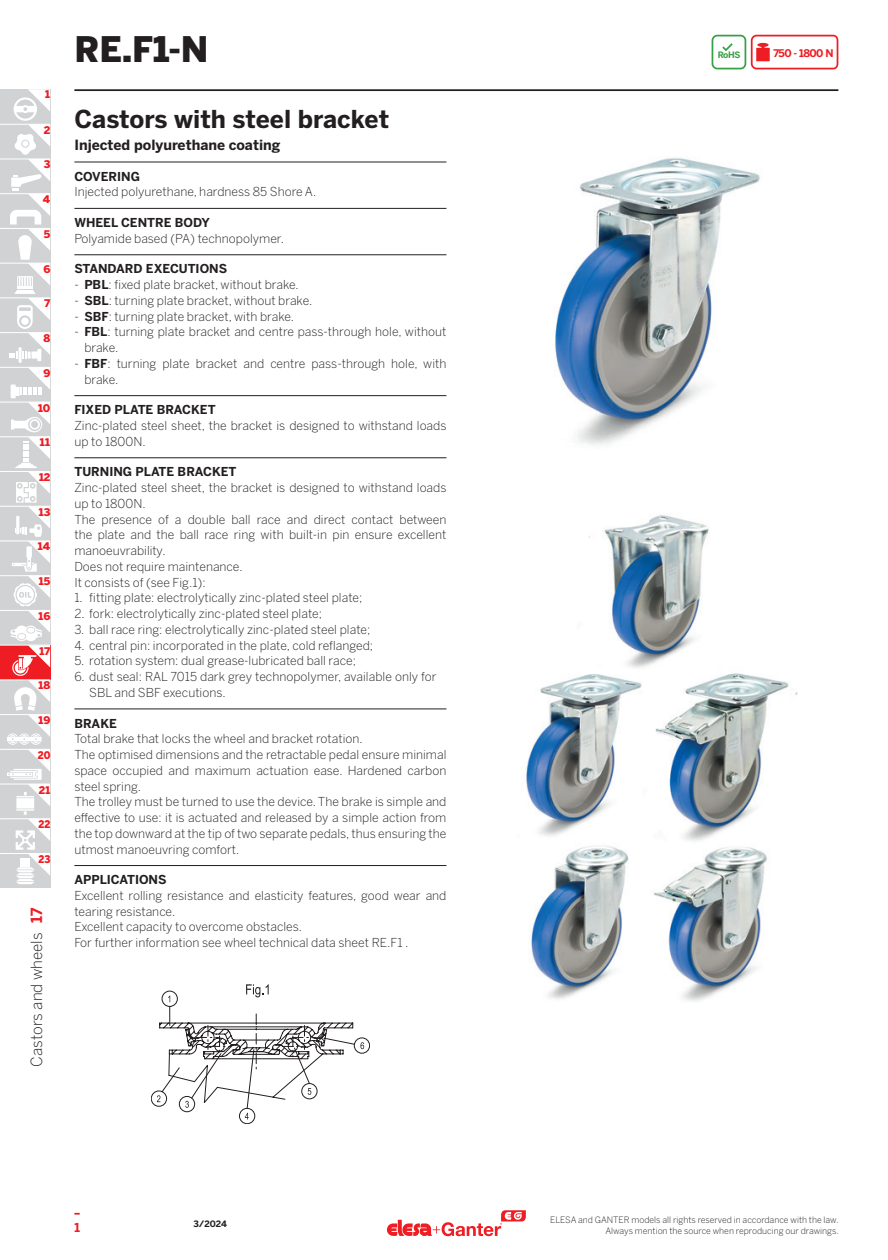
<style>
.page{position:relative;width:888px;height:1260px;background:#fff}
.page>*{position:absolute;margin:0;border:0;box-sizing:border-box;transform-origin:0 0}
.series{font:900 35px "Benton Sans";color:#231f20}
.subtitle_eg{font:700 24.5px "Benton Sans";color:#231f20}
.t1{font:300 15.4px "Benton Sans";color:#231f20}
.t2{font:700 15.4px "Benton Sans";color:#ee1d23}
.subtitle_eg_sec{font:700 14px "Benton Sans";color:#231f20}
.description{font:300 12.25px/15.8px "Benton Sans";color:#231f20}
.t3{font:700 12.25px "Benton Sans";color:#231f20}
.t4{font:700 12.25px "Benton Sans";color:#ee1d23}
.t5{font:900 10.5px "Benton Sans";color:#ee1d23}
.t6{font:700 10.5px "Benton Sans";letter-spacing:-.05em;color:#ee1d23}
.t7{font:900 10.5px "Benton Sans";color:#ee1d23;scale:.9 1}
.t8{font:300 8.75px "Benton Sans";color:#231f20}
.t9{font:700 8.75px "Benton Sans";color:#231f20}
.t10{font:700 8.75px "Benton Sans";color:#399f47}
.s1{font-weight:700}
</style>
<div class="page">
<svg style="left:74px;top:1213px;width:6px;height:2px"></svg>
<hr style="left:74px;top:89px;width:764px;height:2px;background:#231f20">
<div style="left:0;top:749px;width:50px;height:35px;background:#d1d2d4"></div>
<div style="left:0;top:715px;width:50px;height:34px;background:#d1d2d4"></div>
<div style="left:0;top:853px;width:50px;height:35px;background:#d1d2d4"></div>
<div style="left:0;top:819px;width:50px;height:34px;background:#d1d2d4"></div>
<div style="left:0;top:784px;width:50px;height:35px;background:#d1d2d4"></div>
<div style="left:0;top:159px;width:50px;height:35px;background:#d1d2d4"></div>
<div style="left:0;top:194px;width:50px;height:34px;background:#d1d2d4"></div>
<div style="left:0;top:124px;width:50px;height:35px;background:#d1d2d4"></div>
<div style="left:0;top:90px;width:50px;height:34px;background:#d1d2d4"></div>
<hr style="left:0;top:124px;width:50px;height:1px;background:#fff">
<div style="left:0;top:228px;width:50px;height:35px;background:#d1d2d4"></div>
<div style="left:0;top:263px;width:50px;height:35px;background:#d1d2d4"></div>
<div style="left:0;top:298px;width:50px;height:35px;background:#d1d2d4"></div>
<div style="left:0;top:333px;width:50px;height:34px;background:#d1d2d4"></div>
<div style="left:0;top:367px;width:50px;height:35px;background:#d1d2d4"></div>
<div style="left:0;top:402px;width:50px;height:35px;background:#d1d2d4"></div>
<div style="left:0;top:437px;width:50px;height:35px;background:#d1d2d4"></div>
<div style="left:0;top:472px;width:50px;height:34px;background:#d1d2d4"></div>
<div style="left:0;top:506px;width:50px;height:35px;background:#d1d2d4"></div>
<div style="left:0;top:541px;width:50px;height:35px;background:#d1d2d4"></div>
<div style="left:0;top:576px;width:50px;height:34px;background:#d1d2d4"></div>
<div style="left:0;top:610px;width:50px;height:35px;background:#d1d2d4"></div>
<div style="left:0;top:645px;width:50px;height:35px;background:#ee1d23"></div>
<div style="left:0;top:680px;width:50px;height:35px;background:#d1d2d4"></div>
<hr style="left:0;top:159px;width:50px;height:1px;background:#fff">
<hr style="left:0;top:193px;width:50px;height:1px;background:#fff">
<hr style="left:0;top:228px;width:50px;height:1px;background:#fff">
<hr style="left:0;top:263px;width:50px;height:1px;background:#fff">
<hr style="left:0;top:298px;width:50px;height:1px;background:#fff">
<hr style="left:0;top:332px;width:50px;height:1px;background:#fff">
<hr style="left:0;top:367px;width:50px;height:1px;background:#fff">
<hr style="left:0;top:402px;width:50px;height:1px;background:#fff">
<hr style="left:0;top:436px;width:50px;height:1px;background:#fff">
<hr style="left:0;top:471px;width:50px;height:1px;background:#fff">
<hr style="left:0;top:506px;width:50px;height:1px;background:#fff">
<hr style="left:0;top:541px;width:50px;height:1px;background:#fff">
<hr style="left:0;top:575px;width:50px;height:1px;background:#fff">
<hr style="left:0;top:610px;width:50px;height:1px;background:#fff">
<hr style="left:0;top:645px;width:50px;height:1px;background:#fff">
<hr style="left:0;top:679px;width:50px;height:1px;background:#fff">
<hr style="left:0;top:714px;width:50px;height:1px;background:#fff">
<hr style="left:0;top:749px;width:50px;height:1px;background:#fff">
<hr style="left:0;top:784px;width:50px;height:1px;background:#fff">
<hr style="left:0;top:818px;width:50px;height:1px;background:#fff">
<hr style="left:0;top:853px;width:50px;height:1px;background:#fff">
<hr style="left:7px;top:773px;width:25px;height:3px;background:#fff">
<hr style="left:7px;top:737px;width:35px;height:4px;background:#fff">
<svg style="left:8px;top:89px;width:42px;height:795px"></svg>
<svg style="left:387px;top:1210px;width:139px;height:26px"></svg>
<svg style="left:712px;top:35px;width:126px;height:34px"></svg>
<hr style="left:74px;top:162px;width:372px;height:1px;background:#231f20">
<hr style="left:74px;top:208px;width:372px;height:1px;background:#231f20">
<hr style="left:74px;top:254px;width:372px;height:1px;background:#231f20">
<hr style="left:74px;top:395px;width:372px;height:1px;background:#231f20">
<hr style="left:74px;top:457px;width:372px;height:1px;background:#231f20">
<hr style="left:74px;top:709px;width:372px;height:1px;background:#231f20">
<hr style="left:74px;top:865px;width:372px;height:1px;background:#231f20">
<div style="left:239px;top:1108px;width:16px;height:16px;border:1px solid #231f20;border-radius:50%"></div>
<svg style="left:151px;top:984px;width:219px;height:136px"></svg>
<img style="left:555px;top:158px;width:205px;height:288px">
<img style="left:526px;top:514px;width:272px;height:488px">
<p class="t5" style="left:45px;top:87px;width:6px">1</p>
<p class="t5" style="left:44px;top:122px;width:8px">2</p>
<p class="t5" style="left:44px;top:157px;width:8px">3</p>
<p class="t5" style="left:43px;top:192px;width:9px">4</p>
<p class="t5" style="left:44px;top:226px;width:8px">5</p>
<p class="t5" style="left:43px;top:261px;width:9px">6</p>
<p class="t5" style="left:44px;top:296px;width:7px">7</p>
<p class="t5" style="left:43px;top:330px;width:8px">8</p>
<p class="t5" style="left:43px;top:365px;width:9px">9</p>
<p class="t5" style="left:38px;top:400px;width:14px">10</p>
<p class="t5" style="left:40px;top:435px;width:12px">11</p>
<p class="t5" style="left:39px;top:469px;width:13px">12</p>
<p class="t5" style="left:39px;top:504px;width:13px">13</p>
<p class="t5" style="left:38px;top:539px;width:14px">14</p>
<p class="t5" style="left:39px;top:574px;width:13px">15</p>
<p class="t5" style="left:38px;top:608px;width:13px">16</p>
<p class="t5" style="left:40px;top:643px;width:12px">17</p>
<p class="t5" style="left:39px;top:678px;width:13px">18</p>
<p class="t5" style="left:38px;top:712px;width:13px">19</p>
<p class="t7" style="left:38px;top:747px;width:16px">20</p>
<p class="t5" style="left:39px;top:782px;width:13px">21</p>
<p class="t7" style="left:39px;top:817px;width:15px">22</p>
<p class="t7" style="left:38px;top:851px;width:15px">23</p>
<p class="t2" style="left:25px;top:923px;width:16px;rotate:-90deg">17</p>
<p class="t1" style="left:26px;top:1067px;width:136px;rotate:-90deg">Castors and wheels</p>
<p class="series" style="left:74px;top:23px;width:136px">RE.F1-N</p>
<p class="subtitle_eg" style="left:74px;top:101px;width:316px">Castors with steel bracket</p>
<p class="subtitle_eg_sec" style="left:74px;top:135px;width:208px">Injected polyurethane coating</p>
<p class="t3" style="left:74px;top:167px;width:67px">COVERING</p>
<p class="description" style="left:74px;top:183px;width:243px">Injected polyurethane, hardness 85 Shore A.</p>
<p class="t3" style="left:74px;top:214px;width:137px">WHEEL CENTRE BODY</p>
<p class="description" style="left:74px;top:230px;width:211px">Polyamide based (PA) technopolymer.</p>
<p class="t3" style="left:74px;top:260px;width:154px">STANDARD EXECUTIONS</p>
<p class="description" style="left:74px;top:276px;width:226px">- <span class="s1">PBL</span>: fixed plate bracket, without brake.</p>
<p class="description" style="left:74px;top:292px;width:239px">- <span class="s1">SBL</span>: turning plate bracket, without brake.</p>
<p class="description" style="left:74px;top:308px;width:221px">- <span class="s1">SBF</span>: turning plate bracket, with brake.</p>
<p class="description" style="left:84px;top:323px;width:364px;text-indent:-10px">- <span class="s1">FBL</span>: turning plate bracket and centre pass-through hole, without brake.</p>
<p class="description" style="left:84px;top:355px;width:364px;text-indent:-10px">- <span class="s1">FBF</span>: turning plate bracket and centre pass-through hole, with brake.</p>
<p class="t3" style="left:74px;top:401px;width:143px">FIXED PLATE BRACKET</p>
<p class="description" style="left:74px;top:417px;width:374px">Zinc-plated steel sheet, the bracket is designed to withstand loads up to 1800N.</p>
<p class="t3" style="left:74px;top:463px;width:164px">TURNING PLATE BRACKET</p>
<p class="description" style="left:74px;top:479px;width:374px">Zinc-plated steel sheet, the bracket is designed to withstand loads up to 1800N.</p>
<p class="description" style="left:74px;top:511px;width:374px;text-align:justify">The presence of a double ball race and direct contact between the plate and the ball race ring with built-in pin ensure excellent manoeuvrability.</p>
<p class="description" style="left:74px;top:558px;width:170px">Does not require maintenance.</p>
<p class="description" style="left:74px;top:574px;width:133px">It consists of (see Fig.1):</p>
<p class="description" style="left:74px;top:589px;width:289px">1. fitting plate: electrolytically zinc-plated steel plate;</p>
<p class="description" style="left:74px;top:605px;width:249px">2. fork: electrolytically zinc-plated steel plate;</p>
<p class="description" style="left:74px;top:621px;width:297px">3. ball race ring: electrolytically zinc-plated steel plate;</p>
<p class="description" style="left:74px;top:637px;width:300px">4. central pin: incorporated in the plate, cold reflanged;</p>
<p class="description" style="left:74px;top:652px;width:283px">5. rotation system: dual grease-lubricated ball race;</p>
<p class="description" style="left:89px;top:668px;width:349px;text-indent:-15px">6. dust seal: RAL 7015 dark grey technopolymer, available only for<br>SBL and SBF executions.</p>
<p class="t3" style="left:74px;top:714px;width:44px">BRAKE</p>
<p class="description" style="left:74px;top:730px;width:290px">Total brake that locks the wheel and bracket rotation.</p>
<p class="description" style="left:74px;top:746px;width:374px;text-align:justify">The optimised dimensions and the retractable pedal ensure minimal space occupied and maximum actuation ease. Hardened carbon steel spring.</p>
<p class="description" style="left:74px;top:793px;width:374px;text-align:justify">The trolley must be turned to use the device. The brake is simple and effective to use: it is actuated and released by a simple action from the top downward at the tip of two separate pedals, thus ensuring the utmost manoeuvring comfort.</p>
<p class="t3" style="left:74px;top:871px;width:94px">APPLICATIONS</p>
<p class="description" style="left:74px;top:887px;width:374px">Excellent rolling resistance and elasticity features, good wear and tearing resistance.</p>
<p class="description" style="left:74px;top:918px;width:229px">Excellent capacity to overcome obstacles.</p>
<p class="description" style="left:74px;top:934px;width:336px">For further information see wheel technical data sheet RE.F1 .</p>
<p class="t10" style="left:718px;top:49px;width:24px">RoHS</p>
<p class="t6" style="left:773px;top:46px;width:62px">750 - 1800 N</p>
<p class="t8" style="left:550px;top:1214px;width:290px">ELESA and GANTER models all rights reserved in accordance with the law.</p>
<p class="t9" style="left:193px;top:1218px;width:35px">3/2024</p>
<p class="t4" style="left:74px;top:1219px;width:7px">1</p>
<p class="t8" style="left:605px;top:1225px;width:235px">Always mention the source when reproducing our drawings.</p>
</div>
